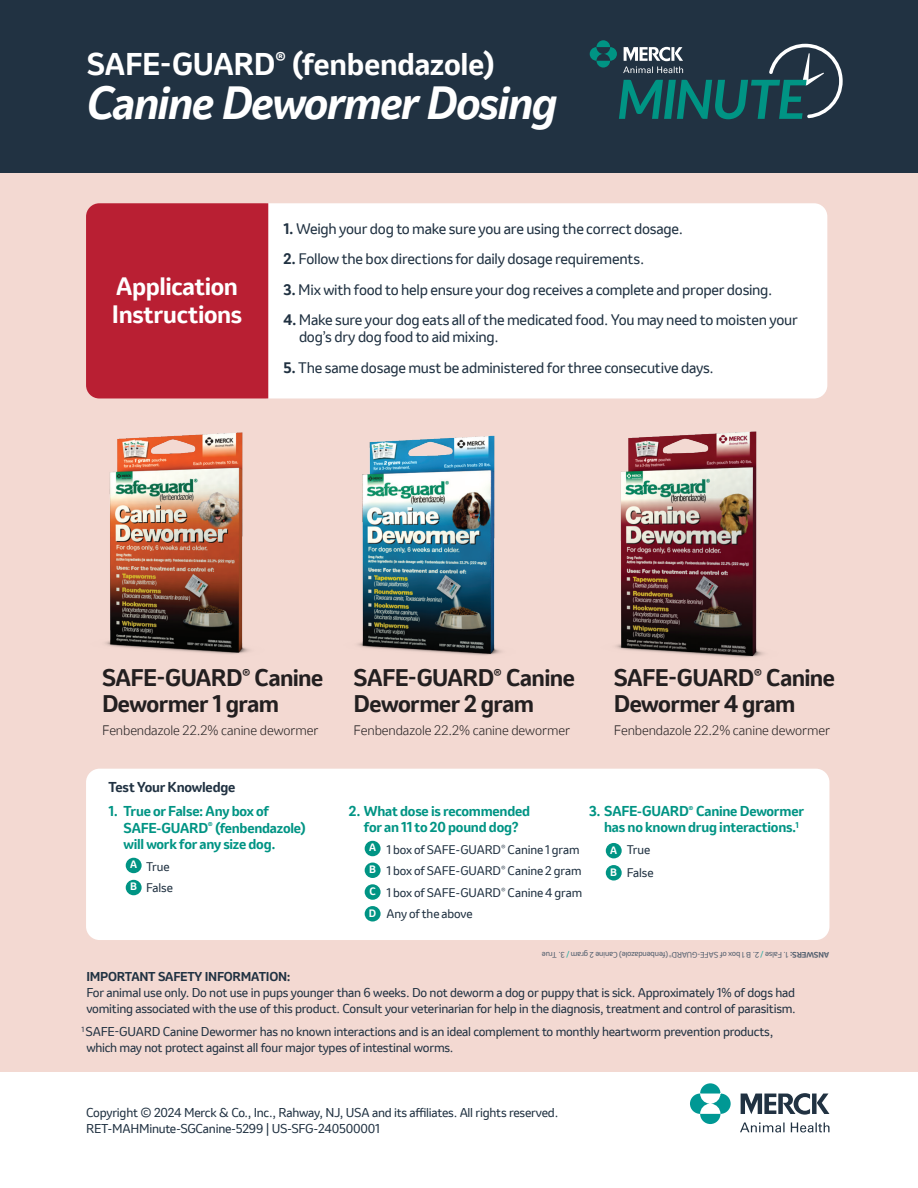
<style>
.page{position:relative;width:918px;height:1188px;background:#fff}
.page>*{position:absolute;margin:0;border:0;box-sizing:border-box;transform-origin:0 0}
.t1{font:italic 700 43.5px "Invention";letter-spacing:-.03em;color:#fff}
.t2{font:700 29.4px "Invention";letter-spacing:-.005em;color:#fff}
.t3{font:700 23.55px/28.2px "Invention";letter-spacing:-.015em;color:#fff}
.Name{font:700 22.5px/25.7px "Invention";letter-spacing:-.025em;color:#231f20}
.t4{font:14.25px/17.1px "Invention";letter-spacing:-.02em;color:#213242}
.t5{font:700 13.35px/16.4px "Invention";letter-spacing:-.015em;color:#009484}
.t6{font:700 13.35px "Invention";letter-spacing:-.015em;color:#213242}
.Description{font:300 12.75px "Invention";letter-spacing:-.01em;color:#231f20}
.t7{font:12px/15.8px "Invention";letter-spacing:-.02em;color:#213242}
.t8{font:700 12px "Invention";letter-spacing:-.02em;color:#213242}
.t9{font:11.7px "Invention";letter-spacing:-.01em;color:#213242}
.New_BOdy{font:700 10.05px "Invention";color:#fff}
.t10{font:7.5px "Invention";letter-spacing:-.02em;color:#525f6e}
.t11{font:4.35px "Invention";color:#525f6e}
.s1{font-weight:700}
.s2{color:#1faba1}
</style>
<div class="page">
<div style="left:0;top:164px;width:918px;height:907px;background:#f3d9d2"></div>
<svg style="left:690px;top:1083px;width:41px;height:41px"></svg>
<svg style="left:740px;top:1093px;width:89px;height:39px"></svg>
<div style="left:0;top:0;width:918px;height:173px;background:#213242"></div>
<div style="left:268px;top:203px;width:559px;height:195px;background:#fff"></div>
<div style="left:86px;top:203px;width:182px;height:192px;background:#b91f33"></div>
<img style="left:591px;top:393px;width:216px;height:265px">
<img style="left:337px;top:398px;width:207px;height:257px">
<img style="left:90px;top:395px;width:206px;height:259px">
<div style="left:86px;top:769px;width:743px;height:171px;background:#fff;border-radius:14px"></div>
<div style="left:126px;top:858px;width:16px;height:15px;background:#009484;border-radius:50%"></div>
<div style="left:606px;top:843px;width:16px;height:15px;background:#009484;border-radius:50%"></div>
<div style="left:365px;top:841px;width:16px;height:15px;background:#009484;border-radius:50%"></div>
<div style="left:126px;top:880px;width:16px;height:15px;background:#009484;border-radius:50%"></div>
<div style="left:606px;top:865px;width:16px;height:16px;background:#009484;border-radius:50%"></div>
<div style="left:365px;top:863px;width:16px;height:15px;background:#009484;border-radius:50%"></div>
<div style="left:365px;top:884px;width:16px;height:16px;background:#009484;border-radius:50%"></div>
<div style="left:365px;top:906px;width:16px;height:16px;background:#009484;border-radius:50%"></div>
<svg style="left:590px;top:40px;width:253px;height:79px"></svg>
<p class="t2" style="left:87px;top:43px;width:409px">SAFE-GUARD<sup>®</sup> (fenbendazole)</p>
<p class="t1" style="left:87px;top:71px;width:472px">Canine Dewormer Dosing</p>
<p class="t3" style="left:112px;top:272px;width:132px">Application<br>Instructions</p>
<p class="t4" style="left:284px;top:220px;width:401px"><span class="s1">1.</span> Weigh your dog to make sure you are using the correct dosage.</p>
<p class="t4" style="left:284px;top:250px;width:362px"><span class="s1">2.</span> Follow the box directions for daily dosage requirements.</p>
<p class="t4" style="left:284px;top:281px;width:490px"><span class="s1">3.</span> Mix with food to help ensure your dog receives a complete and proper dosing.</p>
<p class="t4" style="left:299px;top:311px;width:500px;text-indent:-15px"><span class="s1">4.</span> Make sure your dog eats all of the medicated food. You may need to moisten your dog’s dry dog food to aid mixing.</p>
<p class="t4" style="left:284px;top:359px;width:432px"><span class="s1">5.</span> The same dosage must be administered for three consecutive days.</p>
<p class="Name" style="left:102px;top:665px;width:223px">SAFE-GUARD<sup>®</sup> Canine<br>Dewormer 1 gram</p>
<p class="Description" style="left:102px;top:721px;width:218px">Fenbendazole 22.2% canine dewormer</p>
<p class="t6" style="left:108px;top:778px;width:128px">Test Your Knowledge</p>
<p class="t5" style="left:124px;top:803px;width:184px;text-indent:-15px">1. True or False: Any box of<br>SAFE-GUARD<sup>®</sup> (fenbendazole) will work for any size dog.</p>
<p class="t9" style="left:146px;top:858px;width:25px">True</p>
<p class="t9" style="left:146px;top:880px;width:28px">False</p>
<p class="New_BOdy" style="left:130px;top:857px;width:8px">A</p>
<p class="New_BOdy" style="left:130px;top:879px;width:8px">B</p>
<p class="Name" style="left:354px;top:665px;width:223px">SAFE-GUARD<sup>®</sup> Canine<br>Dewormer 2 gram</p>
<p class="Description" style="left:354px;top:721px;width:218px">Fenbendazole 22.2% canine dewormer</p>
<p class="Name" style="left:614px;top:665px;width:223px">SAFE-GUARD<sup>®</sup> Canine<br>Dewormer 4 gram</p>
<p class="Description" style="left:614px;top:721px;width:218px">Fenbendazole 22.2% canine dewormer</p>
<p class="t5" style="left:604px;top:803px;width:201px;text-indent:-15px">3. SAFE-GUARD<sup>®</sup> Canine Dewormer has no known drug interactions.<sup>1</sup></p>
<p class="t9" style="left:627px;top:841px;width:25px">True</p>
<p class="t9" style="left:627px;top:865px;width:28px">False</p>
<p class="t5" style="left:349px;top:803px;width:183px;text-align:center">2. What dose is recommended for an 11 to 20 pound dog?</p>
<p class="t9" style="left:386px;top:841px;width:195px">1 box of SAFE-GUARD<sup>®</sup> Canine 1 gram</p>
<p class="t9" style="left:386px;top:863px;width:196px">1 box of SAFE-GUARD<sup>®</sup> Canine 2 gram</p>
<p class="t9" style="left:386px;top:884px;width:197px">1 box of SAFE-GUARD<sup>®</sup> Canine 4 gram</p>
<p class="t9" style="left:386px;top:906px;width:88px">Any of the above</p>
<p class="New_BOdy" style="left:369px;top:840px;width:8px">A</p>
<p class="New_BOdy" style="left:610px;top:843px;width:8px">A</p>
<p class="New_BOdy" style="left:369px;top:862px;width:8px">B</p>
<p class="New_BOdy" style="left:610px;top:865px;width:8px">B</p>
<p class="New_BOdy" style="left:369px;top:884px;width:8px">C</p>
<p class="New_BOdy" style="left:369px;top:906px;width:9px">D</p>
<p class="t10" style="left:668px;top:960px;width:128px;rotate:-180deg">(fenbendazole) Canine 2 gram <span class="s2">/</span> 3. True</p>
<p class="t10" style="left:829px;top:960px;width:159px;rotate:-180deg"><span class="s1">ANSWERS:</span> 1. False <span class="s2">/</span> 2. B 1 box of SAFE-GUARD</p>
<p class="t11" style="left:672px;top:959px;width:4px;rotate:-180deg">®</p>
<p class="t8" style="left:86px;top:968px;width:206px">IMPORTANT SAFETY INFORMATION:</p>
<p class="t7" style="left:86px;top:985px;width:711px">For animal use only. Do not use in pups younger than 6 weeks. Do not deworm a dog or puppy that is sick. Approximately 1% of dogs had vomiting associated with the use of this product. Consult your veterinarian for help in the diagnosis, treatment and control of parasitism.</p>
<p class="t7" style="left:86px;top:1024px;width:688px;text-indent:-5px"><sup>1</sup> SAFE-GUARD Canine Dewormer has no known interactions and is an ideal complement to monthly heartworm prevention products, which may not protect against all four major types of intestinal worms.</p>
<p class="t7" style="left:86px;top:1104px;width:474px">Copyright © 2024 Merck &amp; Co., Inc., Rahway, NJ, USA and its affiliates. All rights reserved.<br>RET-MAHMinute-SGCanine-5299 | US-SFG-240500001</p>
</div>
